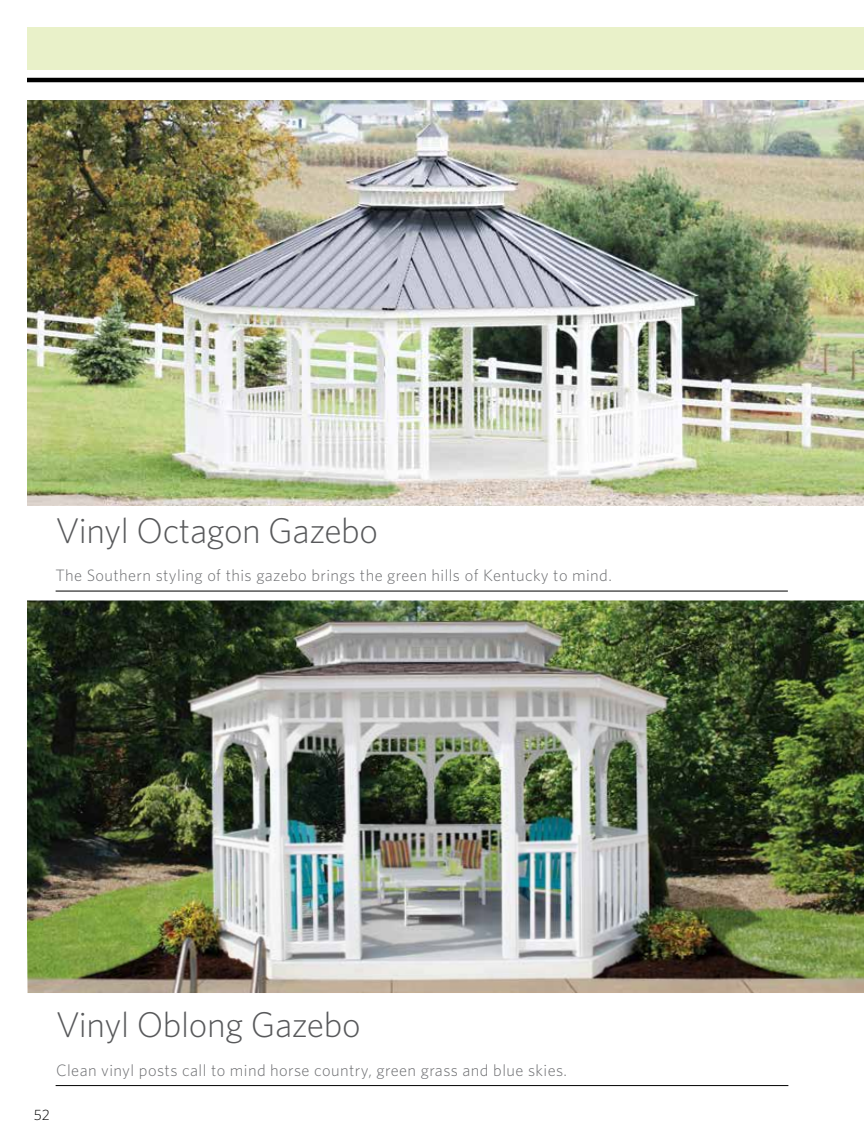
<style>
.page{position:relative;width:864px;height:1134px;background:#fff}
.page>*{position:absolute;margin:0;border:0;box-sizing:border-box;transform-origin:0 0}
.t1{font:300 35.7px "Whitney";letter-spacing:-.01em;color:#58595b}
.t2{font:300 16.5px "Whitney";letter-spacing:.025em;color:#6d6e71}
.t3{font:300 15px "Whitney";color:#000}
</style>
<div class="page">
<hr style="left:27px;top:78px;width:837px;height:4px;background:#000">
<div style="left:27px;top:27px;width:837px;height:42px;background:#e9f1c9"></div>
<hr style="left:56px;top:591px;width:732px;height:1px;background:#000">
<img style="left:27px;top:100px;width:837px;height:405px">
<img style="left:27px;top:600px;width:837px;height:393px">
<hr style="left:56px;top:1085px;width:732px;height:1px;background:#000">
<h1 class="t1" style="left:56px;top:510px;width:324px">Vinyl Octagon Gazebo</h1>
<p class="t2" style="left:56px;top:566px;width:558px">The Southern styling of this gazebo brings the green hills of Kentucky to mind.</p>
<h1 class="t1" style="left:56px;top:1004px;width:306px">Vinyl Oblong Gazebo</h1>
<p class="t2" style="left:56px;top:1060px;width:513px">Clean vinyl posts call to mind horse country, green grass and blue skies.</p>
<p class="t3" style="left:34px;top:1106px;width:18px">52</p>
</div>
